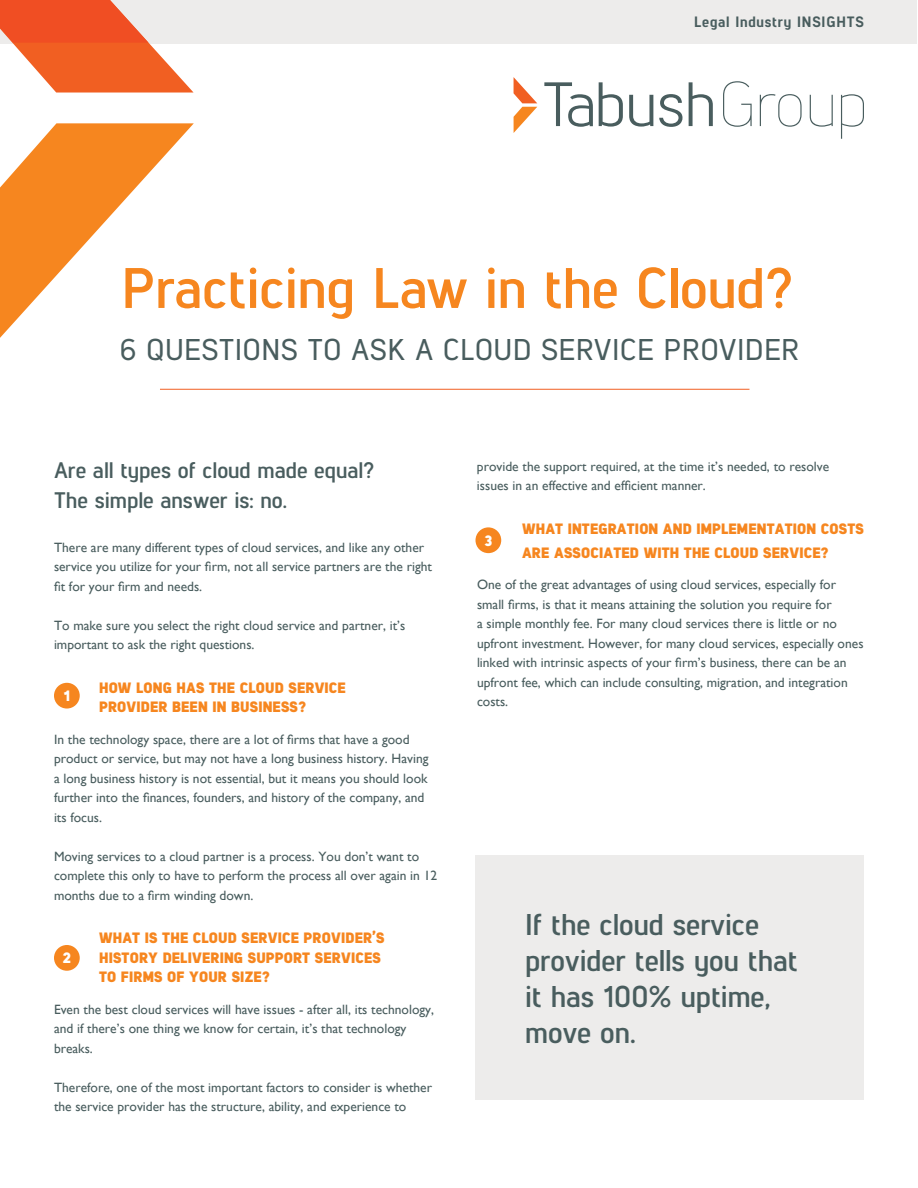
<style>
.page{position:relative;width:918px;height:1188px;background:#fff}
.page>*{position:absolute;margin:0;border:0;box-sizing:border-box;transform-origin:0 0}
.t1{font:700 57px "Lintel";color:#f6861f}
.t2{font:700 30px/36px "Lintel";color:#495d5e}
.t3{font:500 30px "Lintel";letter-spacing:.01em;color:#495d5e}
.t4{font:700 22.5px/30px "Lintel";color:#495d5e}
.t5{font:900 15px/19.5px "Lintel";letter-spacing:.01em;color:#f6861f}
.t6{font:800 15px "Lintel";letter-spacing:.05em;color:#495d5e}
.t7{font:900 15px "Lintel";color:#fff}
.t8{font:13.5px/19.5px "Gill Sans";color:#495d5e}
</style>
<div class="page">
<div style="left:476px;top:856px;width:388px;height:244px;background:#edeceb"></div>
<div style="left:0;top:0;width:916px;height:43px;background:#edeceb"></div>
<svg style="left:0;top:123px;width:194px;height:215px"></svg>
<hr style="left:160px;top:389px;width:589px;height:1px;background:#f15f22">
<svg style="left:514px;top:77px;width:23px;height:56px"></svg>
<svg style="left:544px;top:82px;width:49px;height:45px"></svg>
<svg style="left:599px;top:82px;width:24px;height:45px"></svg>
<svg style="left:629px;top:95px;width:24px;height:32px"></svg>
<svg style="left:659px;top:94px;width:23px;height:33px"></svg>
<svg style="left:689px;top:82px;width:24px;height:44px"></svg>
<svg style="left:723px;top:81px;width:29px;height:46px"></svg>
<svg style="left:760px;top:94px;width:42px;height:33px"></svg>
<svg style="left:810px;top:95px;width:23px;height:32px"></svg>
<svg style="left:841px;top:94px;width:23px;height:45px"></svg>
<svg style="left:0;top:0;width:194px;height:93px"></svg>
<div style="left:54px;top:683px;width:26px;height:26px;background:#f6861f;border-radius:50%"></div>
<div style="left:54px;top:945px;width:26px;height:26px;background:#f6861f;border-radius:50%"></div>
<div style="left:475px;top:527px;width:26px;height:26px;background:#f6861f;border-radius:50%"></div>
<p class="t6" style="left:694px;top:11px;width:171px">Legal Industry INSIGHTS</p>
<h1 class="t1" style="left:121px;top:248px;width:673px">Practicing Law in the Cloud?</h1>
<h2 class="t3" style="left:119px;top:328px;width:682px">6 QUESTIONS TO ASK A CLOUD SERVICE PROVIDER</h2>
<h3 class="t4" style="left:54px;top:454px;width:322px">Are all types of cloud made equal?<br>The simple answer is: no.</h3>
<p class="t8" style="left:54px;top:537px;width:380px">There are many different types of cloud services, and like any other service you utilize for your firm, not all service partners are the right fit for your firm and needs.</p>
<p class="t8" style="left:54px;top:615px;width:353px">To make sure you select the right cloud service and partner, it’s important to ask the right questions.</p>
<p class="t5" style="left:99px;top:677px;width:248px">HOW LONG HAS THE CLOUD SERVICE<br>PROVIDER BEEN IN BUSINESS?</p>
<p class="t8" style="left:54px;top:729px;width:376px">In the technology space, there are a lot of firms that have a good product or service, but may not have a long business history. Having a long business history is not essential, but it means you should look further into the finances, founders, and history of the company, and its focus.</p>
<p class="t8" style="left:54px;top:846px;width:385px">Moving services to a cloud partner is a process. You don’t want to complete this only to have to perform the process all over again in 12 months due to a firm winding down.</p>
<p class="t5" style="left:99px;top:927px;width:287px">WHAT IS THE CLOUD SERVICE PROVIDER’S<br>HISTORY DELIVERING SUPPORT SERVICES<br>TO FIRMS OF YOUR SIZE?</p>
<p class="t8" style="left:54px;top:999px;width:382px">Even the best cloud services will have issues - after all, its technology, and if there’s one thing we know for certain, it’s that technology breaks.</p>
<p class="t8" style="left:54px;top:1077px;width:380px">Therefore, one of the most important factors to consider is whether the service provider has the structure, ability, and experience to</p>
<p class="t7" style="left:64px;top:685px;width:8px">1</p>
<p class="t7" style="left:63px;top:947px;width:9px">2</p>
<p class="t8" style="left:477px;top:456px;width:354px">provide the support required, at the time it’s needed, to resolve issues in an effective and efficient manner.</p>
<p class="t5" style="left:522px;top:515px;width:343px;line-height:24px">WHAT INTEGRATION AND IMPLEMENTATION COSTS<br>ARE ASSOCIATED WITH THE CLOUD SERVICE?</p>
<p class="t8" style="left:477px;top:575px;width:388px">One of the great advantages of using cloud services, especially for small firms, is that it means attaining the solution you require for<br>a simple monthly fee. For many cloud services there is little or no upfront investment. However, for many cloud services, especially ones linked with intrinsic aspects of your firm’s business, there can be an upfront fee, which can include consulting, migration, and integration costs.</p>
<p class="t7" style="left:484px;top:530px;width:9px">3</p>
<h2 class="t2" style="left:525px;top:905px;width:274px">If the cloud service provider tells you that it has 100% uptime, move on.</h2>
</div>
